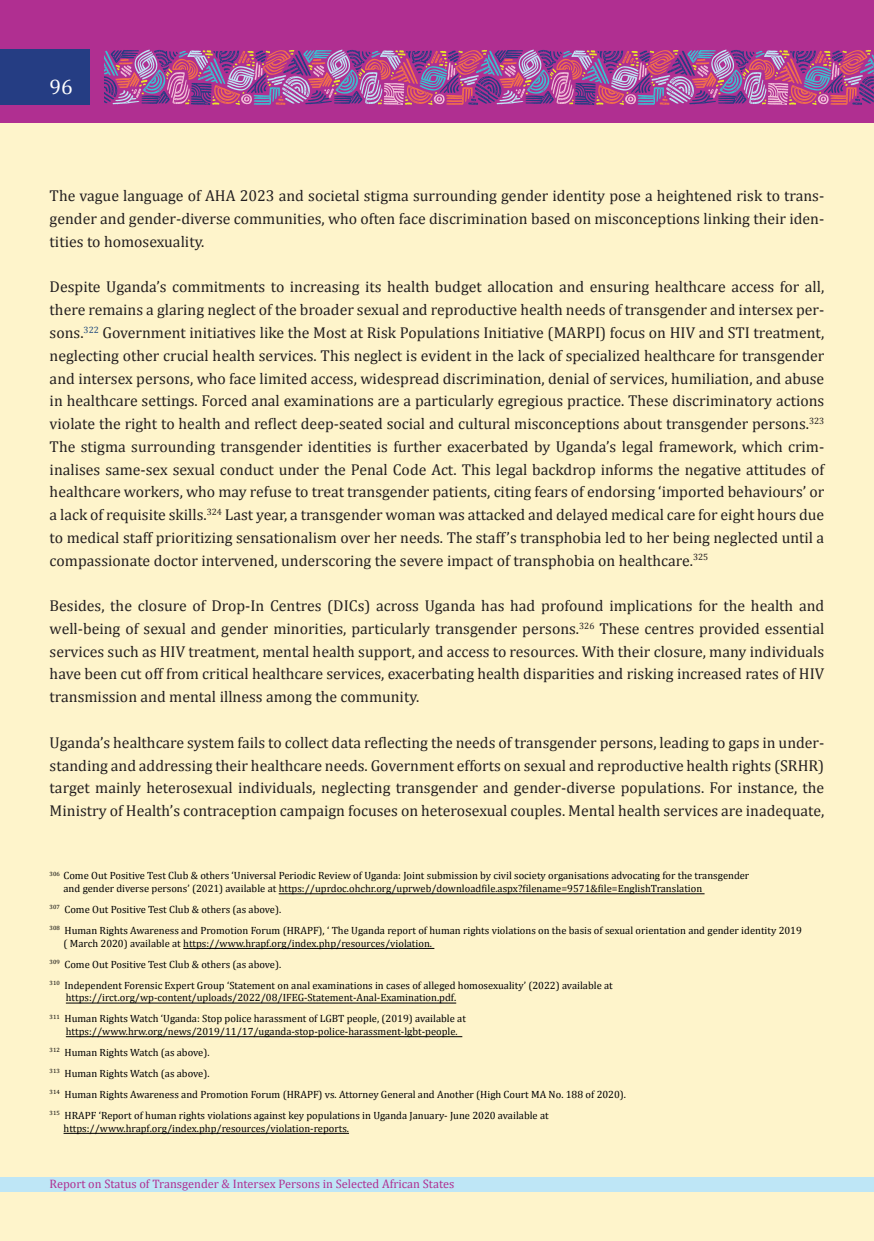
<style>
.page{position:relative;width:874px;height:1241px;background:#fff}
.page>*{position:absolute;margin:0;border:0;box-sizing:border-box;transform-origin:0 0}
.t1{font:21px "Cambria";color:#fff}
.Paragraph{font:15.75px/22.8px "Cambria";color:#231f20;text-align:justify}
.t2{font:12.25px "Cambria";color:#b02f91}
.t3{font:10.5px "Cambria";color:#000001}
</style>
<div class="page">
<div style="left:0;top:0;width:873px;height:1240px;background:#fef4cb"></div>
<div style="left:0;top:0;width:873px;height:123px;background:#b02f91"></div>
<div style="left:0;top:1176px;width:873px;height:15px;background:#bee6f6"></div>
<svg style="left:104px;top:50px;width:769px;height:55px"></svg>
<div style="left:0;top:50px;width:89px;height:55px;background:#253d83"></div>
<hr style="left:278px;top:893px;width:426px;height:1px;background:#000001">
<hr style="left:183px;top:947px;width:251px;height:1px;background:#000001">
<hr style="left:66px;top:1002px;width:390px;height:1px;background:#000001">
<hr style="left:66px;top:1036px;width:396px;height:1px;background:#000001">
<hr style="left:63px;top:1132px;width:286px;height:1px;background:#000001">
<h1 class="t1" style="left:50px;top:74px;width:25px">96</h1>
<p class="Paragraph" style="left:50px;top:185px;width:775px">The vague language of AHA 2023 and societal stigma surrounding gender identity pose a heightened risk to trans&shy;gender and gender-diverse communities, who often face discrimination based on misconceptions linking their iden&shy;tities to homosexuality.</p>
<p class="Paragraph" style="left:50px;top:276px;width:775px">Despite Uganda’s commitments to increasing its health budget allocation and ensuring healthcare access for all, there remains a glaring neglect of the broader sexual and reproductive health needs of transgender and intersex per&shy;sons.<sup>322</sup> Government initiatives like the Most at Risk Populations Initiative (MARPI) focus on HIV and STI treatment, neglecting other crucial health services. This neglect is evident in the lack of specialized healthcare for transgender and intersex persons, who face limited access, widespread discrimination, denial of services, humiliation, and abuse in healthcare settings. Forced anal examinations are a particularly egregious practice. These discriminatory actions violate the right to health and reflect deep-seated social and cultural misconceptions about transgender persons.<sup>323<br></sup>The stigma surrounding transgender identities is further exacerbated by Uganda’s legal framework, which crim&shy;inalises same-sex sexual conduct under the Penal Code Act. This legal backdrop informs the negative attitudes of healthcare workers, who may refuse to treat transgender patients, citing fears of endorsing ‘imported behaviours’ or a lack of requisite skills.<sup>324</sup> Last year, a transgender woman was attacked and delayed medical care for eight hours due to medical staff prioritizing sensationalism over her needs. The staff’s transphobia led to her being neglected until a compassionate doctor intervened, underscoring the severe impact of transphobia on healthcare.<sup>325</sup></p>
<p class="Paragraph" style="left:50px;top:594px;width:775px">Besides, the closure of Drop-In Centres (DICs) across Uganda has had profound implications for the health and well-being of sexual and gender minorities, particularly transgender persons.<sup>326</sup> These centres provided essential services such as HIV treatment, mental health support, and access to resources. With their closure, many individuals have been cut off from critical healthcare services, exacerbating health disparities and risking increased rates of HIV transmission and mental illness among the community.</p>
<p class="Paragraph" style="left:50px;top:731px;width:775px">Uganda’s healthcare system fails to collect data reflecting the needs of transgender persons, leading to gaps in under&shy;standing and addressing their healthcare needs. Government efforts on sexual and reproductive health rights (SRHR) target mainly heterosexual individuals, neglecting transgender and gender-diverse populations. For instance, the Ministry of Health’s contraception campaign focuses on heterosexual couples. Mental health services are inadequate,</p>
<p class="t3" style="left:50px;top:869px;width:700px"><sup>306</sup> Come Out Positive Test Club &amp; others ‘Universal Periodic Review of Uganda: Joint submission by civil society organisations advocating for the transgender</p>
<p class="t3" style="left:63px;top:881px;width:640px">and gender diverse persons’ (2021) available at https://uprdoc.ohchr.org/uprweb/downloadfile.aspx?filename=9571&amp;file=EnglishTranslation</p>
<p class="t3" style="left:50px;top:902px;width:233px"><sup>307</sup> Come Out Positive Test Club &amp; others (as above).</p>
<p class="t3" style="left:50px;top:923px;width:753px"><sup>308</sup> Human Rights Awareness and Promotion Forum (HRAPF), ‘ The Uganda report of human rights violations on the basis of sexual orientation and gender identity 2019</p>
<p class="t3" style="left:63px;top:936px;width:370px">( March 2020) available at https://www.hrapf.org/index.php/resources/violation.</p>
<p class="t3" style="left:50px;top:957px;width:233px"><sup>309</sup> Come Out Positive Test Club &amp; others (as above).</p>
<p class="t3" style="left:50px;top:978px;width:564px"><sup>310</sup> Independent Forensic Expert Group ‘Statement on anal examinations in cases of alleged homosexuality’ (2022) available at</p>
<p class="t3" style="left:66px;top:991px;width:391px">https://irct.org/wp-content/uploads/2022/08/IFEG-Statement-Anal-Examination.pdf.</p>
<p class="t3" style="left:50px;top:1012px;width:417px"><sup>311</sup> Human Rights Watch ‘Uganda: Stop police harassment of LGBT people, (2019) available at</p>
<p class="t3" style="left:66px;top:1024px;width:393px">https://www.hrw.org/news/2019/11/17/uganda-stop-police-harassment-lgbt-people.</p>
<p class="t3" style="left:50px;top:1045px;width:161px"><sup>312</sup> Human Rights Watch (as above).</p>
<p class="t3" style="left:50px;top:1066px;width:161px"><sup>313</sup> Human Rights Watch (as above).</p>
<p class="t3" style="left:50px;top:1087px;width:577px"><sup>314</sup> Human Rights Awareness and Promotion Forum (HRAPF) vs. Attorney General and Another (High Court MA No. 188 of 2020).</p>
<p class="t3" style="left:50px;top:1108px;width:500px"><sup>315</sup> HRAPF ‘Report of human rights violations against key populations in Uganda January- June 2020 available at</p>
<p class="t3" style="left:63px;top:1121px;width:287px">https://www.hrapf.org/index.php/resources/violation-reports.</p>
<p class="t2" style="left:50px;top:1175px;width:406px">Report on Status of Transgender &amp; Intersex Persons in Selected African States</p>
</div>
